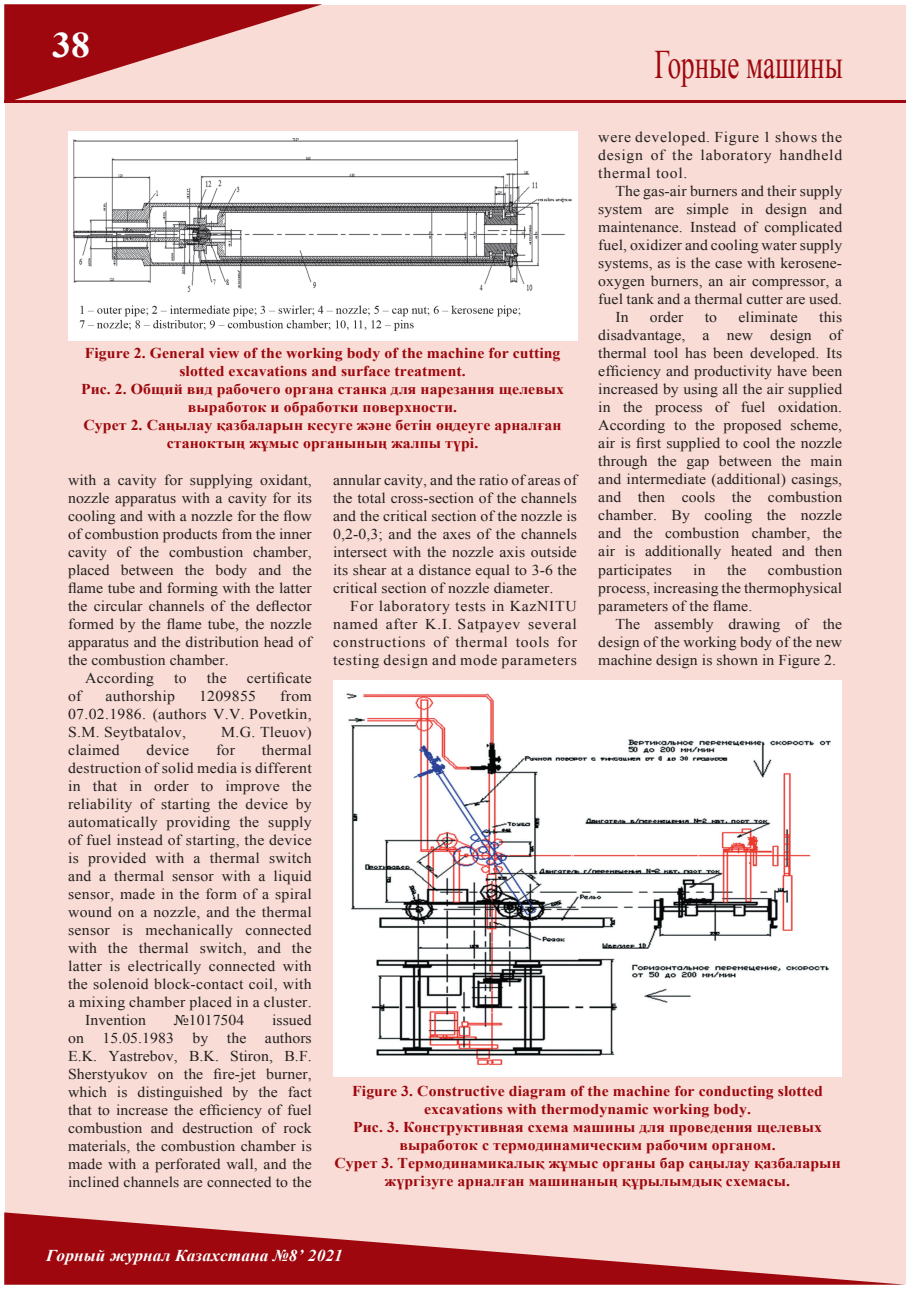
<style>
.page{position:relative;width:906px;height:1289px;background:#fff}
.page>*{position:absolute;margin:0;border:0;box-sizing:border-box;transform-origin:0 0}
.t1{font:40.5px "Times New Roman";color:#9d070d;scale:.67 1}
.t2{font:700 36px "Times New Roman";color:#fff;scale:1.05 1}
.t3{font:italic 700 16.5px "Times New Roman";letter-spacing:.005em;color:#fff;scale:1.05 1}
.t4{font:15px/18px "Times New Roman";letter-spacing:.005em;color:#231f20;text-align:justify;scale:1.05 1}
.t5{font:700 15px/18px "Times New Roman";letter-spacing:.005em;color:#9d070d;text-align:center;scale:1.05 1}
</style>
<div class="page">
<div style="left:5px;top:5px;width:900px;height:1278px;background:#f8dcd5"></div>
<svg style="left:4px;top:4px;width:318px;height:96px"></svg>
<svg style="left:4px;top:1212px;width:902px;height:72px"></svg>
<hr style="left:4px;top:100px;width:902px;height:3px;background:#9d070d">
<img style="left:68px;top:132px;width:509px;height:208px">
<img style="left:333px;top:680px;width:509px;height:396px">
<h2 class="t2" style="left:52px;top:20px;width:38px">38</h2>
<p class="t5" style="left:81px;top:343px;width:461px">Figure 2. General view of the working body of the machine for cutting slotted excavations and surface treatment.<br>Рис. 2. Общий вид рабочего органа станка для нарезания щелевых выработок и обработки поверхности.<br>Сурет 2. Саңылау қазбаларын кесуге және бетін өңдеуге арналған станоктың жұмыс органының жалпы түрі.</p>
<p class="t4" style="left:68px;top:470px;width:234px">with a cavity for supplying oxidant,</p>
<p class="t4" style="left:68px;top:488px;width:234px">nozzle apparatus with a cavity for its</p>
<p class="t4" style="left:68px;top:506px;width:234px">cooling and with a nozzle for the flow</p>
<p class="t4" style="left:68px;top:524px;width:234px">of combustion products from the inner</p>
<p class="t4" style="left:68px;top:542px;width:234px">cavity of the combustion chamber,</p>
<p class="t4" style="left:68px;top:560px;width:234px">placed between the body and the</p>
<p class="t4" style="left:68px;top:578px;width:234px">flame tube and forming with the latter</p>
<p class="t4" style="left:68px;top:596px;width:234px">the circular channels of the deflector</p>
<p class="t4" style="left:68px;top:614px;width:234px">formed by the flame tube, the nozzle</p>
<p class="t4" style="left:68px;top:632px;width:234px">apparatus and the distribution head of</p>
<p class="t4" style="left:68px;top:650px;width:154px">the combustion chamber.</p>
<p class="t4" style="left:85px;top:668px;width:67px">According</p>
<p class="t4" style="left:174px;top:668px;width:13px">to</p>
<p class="t4" style="left:207px;top:668px;width:20px">the</p>
<p class="t4" style="left:247px;top:668px;width:63px">certificate</p>
<p class="t4" style="left:68px;top:686px;width:14px">of</p>
<p class="t4" style="left:106px;top:686px;width:68px">authorship</p>
<p class="t4" style="left:199px;top:686px;width:56px">1209855</p>
<p class="t4" style="left:68px;top:686px;width:234px;text-indent:212px">from 07.02.1986. (authors V.V. Povetkin, S.M. Seytbatalov,</p>
<p class="t4" style="left:221px;top:722px;width:88px">M.G. Tleuov)</p>
<p class="t4" style="left:333px;top:470px;width:234px">annular cavity, and the ratio of areas of the total cross-section of the channels and the critical section of the nozzle is 0,2-0,3; and the axes of the channels intersect with the nozzle axis outside its shear at a distance equal to 3-6 the critical section of nozzle diameter.</p>
<p class="t4" style="left:333px;top:596px;width:234px;text-indent:17px">For laboratory tests in KazNITU named after K.I. Satpayev several constructions of thermal tools for testing design and mode parameters</p>
<h1 class="t1" style="left:654px;top:37px;width:283px">Горные машины</h1>
<p class="t4" style="left:598px;top:128px;width:234px">were developed. Figure 1 shows the design of the laboratory handheld thermal tool.</p>
<p class="t4" style="left:615px;top:182px;width:217px">The gas-air burners and their supply</p>
<p class="t4" style="left:598px;top:200px;width:234px">system are simple in design and</p>
<p class="t4" style="left:598px;top:218px;width:234px">maintenance. Instead of complicated</p>
<p class="t4" style="left:598px;top:236px;width:234px">fuel, oxidizer and cooling water supply</p>
<p class="t4" style="left:598px;top:254px;width:234px">systems, as is the case with kerosene-</p>
<p class="t4" style="left:598px;top:272px;width:234px">oxygen burners, an air compressor, a</p>
<p class="t4" style="left:598px;top:290px;width:234px">fuel tank and a thermal cutter are used.</p>
<p class="t4" style="left:615px;top:308px;width:14px">In</p>
<p class="t4" style="left:650px;top:308px;width:33px">order</p>
<p class="t4" style="left:705px;top:308px;width:13px">to</p>
<p class="t4" style="left:738px;top:308px;width:58px">eliminate</p>
<p class="t4" style="left:598px;top:308px;width:234px;text-indent:221px">this disadvantage, a new design of thermal tool has been developed. Its efficiency and productivity have been increased by using all the air supplied in the process of fuel oxidation.<br>According to the proposed scheme, air is first supplied to cool the nozzle through the gap between the main and intermediate (additional) casings, and then cools the combustion chamber. By cooling the nozzle and the combustion chamber, the air is additionally heated and then participates</p>
<p class="t4" style="left:598px;top:560px;width:234px;text-indent:170px">combustion process, increasing the thermophysical parameters of the flame.</p>
<p class="t4" style="left:598px;top:614px;width:234px;text-indent:17px">The assembly drawing of the design of the working body of the new machine design is shown in Figure 2.</p>
<p class="t4" style="left:693px;top:560px;width:13px">in</p>
<p class="t4" style="left:727px;top:560px;width:20px">the</p>
<p class="t4" style="left:68px;top:740px;width:51px">claimed</p>
<p class="t4" style="left:147px;top:740px;width:42px">device</p>
<p class="t4" style="left:216px;top:740px;width:20px">for</p>
<p class="t4" style="left:262px;top:740px;width:49px">thermal</p>
<p class="t4" style="left:68px;top:758px;width:234px">destruction of solid media is different</p>
<p class="t4" style="left:68px;top:776px;width:234px">in that in order to improve the</p>
<p class="t4" style="left:68px;top:794px;width:234px">reliability of starting the device by</p>
<p class="t4" style="left:68px;top:812px;width:234px">automatically providing the supply</p>
<p class="t4" style="left:68px;top:830px;width:234px">of fuel instead of starting, the device</p>
<p class="t4" style="left:68px;top:848px;width:234px">is provided with a thermal switch</p>
<p class="t4" style="left:68px;top:866px;width:234px">and a thermal sensor with a liquid</p>
<p class="t4" style="left:68px;top:884px;width:234px">sensor, made in the form of a spiral</p>
<p class="t4" style="left:68px;top:902px;width:234px">wound on a nozzle, and the thermal</p>
<p class="t4" style="left:68px;top:920px;width:234px">sensor is mechanically connected</p>
<p class="t4" style="left:68px;top:938px;width:234px">with the thermal switch, and the</p>
<p class="t4" style="left:68px;top:956px;width:234px">latter is electrically connected with</p>
<p class="t4" style="left:68px;top:974px;width:234px">the solenoid block-contact coil, with</p>
<p class="t4" style="left:68px;top:992px;width:234px">a mixing chamber placed in a cluster.</p>
<p class="t4" style="left:85px;top:1010px;width:60px">Invention</p>
<p class="t4" style="left:174px;top:1010px;width:69px">№1017504</p>
<p class="t4" style="left:68px;top:1010px;width:234px;text-indent:204px">issued on 15.05.1983 by the authors E.K. Yastrebov, B.K. Stiron, B.F.<br>Sherstyukov on the fire-jet burner, which is distinguished by the fact that to increase the efficiency of fuel combustion and destruction of rock materials, the combustion chamber is made with a perforated wall, and the inclined channels are connected to the</p>
<p class="t5" style="left:334px;top:1081px;width:484px">Figure 3. Constructive diagram of the machine for conducting slotted excavations with thermodynamic working body.<br>Рис. 3. Конструктивная схема машины для проведения щелевых выработок с термодинамическим рабочим органом.<br>Сурет 3. Термодинамикалық жұмыс органы бар саңылау қазбаларын жүргізуге арналған машинаның құрылымдық схемасы.</p>
<p class="t3" style="left:46px;top:1244px;width:284px">Горный журнал Казахстана №8’ 2021</p>
</div>
